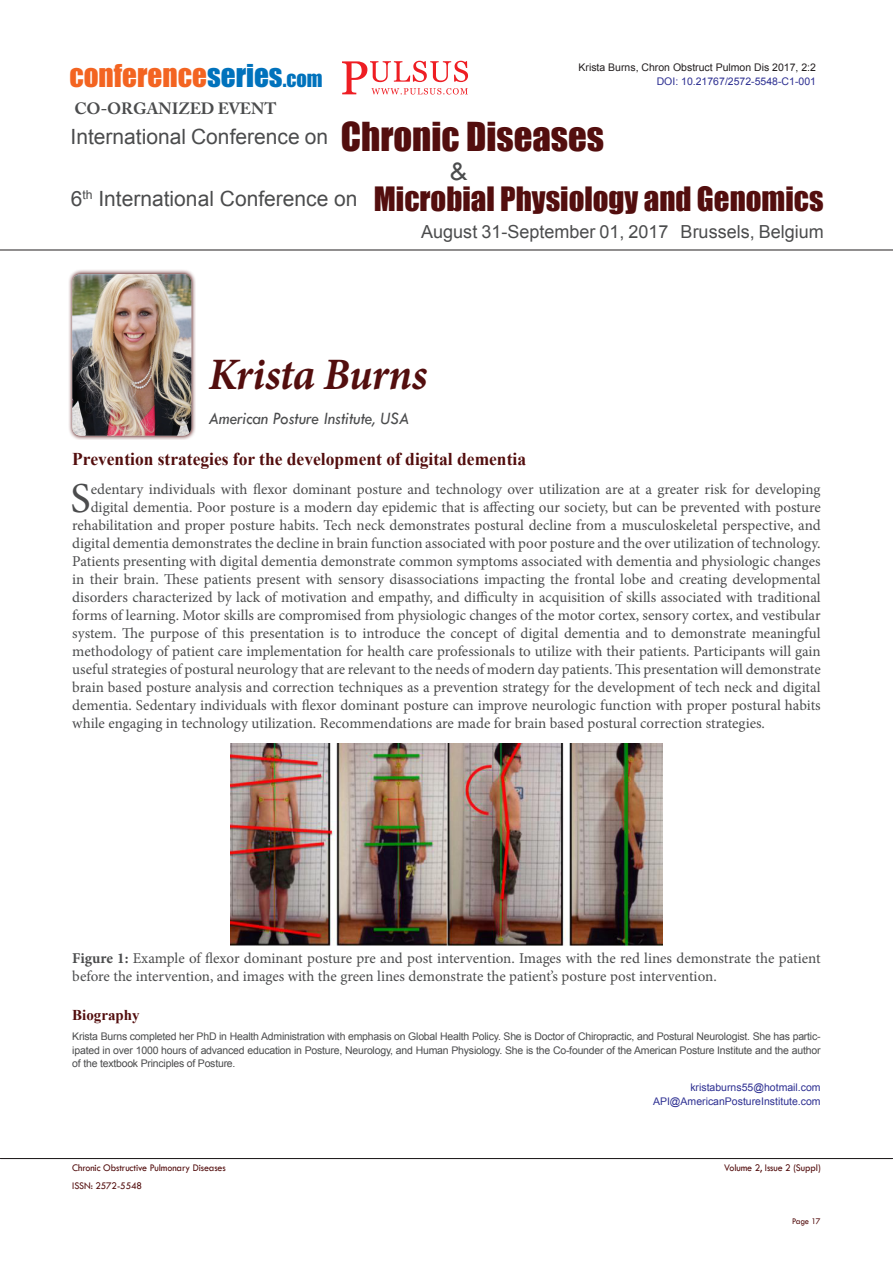
<style>
.page{position:relative;width:893px;height:1263px;background:#fff}
.page>*{position:absolute;margin:0;border:0;box-sizing:border-box;transform-origin:0 0}
.t1{font:italic 700 45px "Minion Pro";letter-spacing:-.015em;color:#530e0e;scale:.95 1}
.Abstract{font:42.75px "Minion Pro";color:#4b4c4d}
.t2{font:30.9px "Impact";color:#530e0e}
.t3{font:29.1px "Impact";color:#f36421}
.t4{font:27.6px "Tw Cen";color:#4b4c4d}
.t5{font:21px "Arial Greek";color:#4b4c4d}
.t6{font:700 18px "Times New Roman";color:#530e0e}
.t7{font:18px "Arial Greek";color:#4b4c4d}
.t8{font:italic 18px "Tw Cen";letter-spacing:-.01em;color:#4b4c4d;scale:.95 1}
.t9{font:700 16.35px "Adobe Caslon Pro";color:#4b4c4d}
.Abstract-2{font:15px/18px "Minion Pro";color:#4b4c4d}
.Bio_Heading{font:700 15px "Times New Roman";color:#530e0e}
.Biography{font:10.5px/13.5px "Arial";letter-spacing:-.02em;color:#4b4c4d;text-align:justify}
.Mail_ID{font:10.5px "Arial";color:#2e3092}
.t10{font:10.5px "Tw Cen";letter-spacing:-.01em;color:#530e0e;scale:.95 1}
.t11{font:10.5px "Arial";color:#231f20}
.t12{font:9px "Tw Cen";letter-spacing:-.02em;color:#530e0e;scale:.95 1}
.s1{color:#0072bc}
.s2{font-size:20.4px;color:#0072bc}
.s3{font-family:"Impact";font-size:36.6px;color:#530e0e}
.s4{font-family:"Arial Greek";font-size:21px;color:#4b4c4d}
.s5{font-weight:700}
</style>
<div class="page">
<hr style="left:0;top:1158px;width:893px;height:1px;background:#231f20">
<hr style="left:0;top:250px;width:893px;height:1px;background:#231f20">
<svg style="left:342px;top:61px;width:126px;height:33px"></svg>
<svg style="left:69px;top:270px;width:127px;height:170px;background:#d2c2c2"></svg>
<img style="left:72px;top:274px;width:119px;height:162px">
<img style="left:230px;top:744px;width:432px;height:201px">
<h3 class="t3" style="left:69px;top:53px;width:255px">conference<span class="s1">series</span><span class="s2">.com</span></h3>
<p class="t9" style="left:75px;top:99px;width:203px">CO-ORGANIZED EVENT</p>
<p class="t11" style="left:578px;top:60px;width:239px">Krista Burns, Chron Obstruct Pulmon Dis 2017, 2:2</p>
<p class="Mail_ID" style="left:657px;top:75px;width:161px">DOI: 10.21767/2572-5548-C1-001</p>
<h3 class="t5" style="left:71px;top:123px;width:535px">International Conference on <span class="s3">Chronic Diseases</span></h3>
<h3 class="t2" style="left:71px;top:175px;width:754px"><span class="s4">6</span><sup>th</sup> <span class="s4">International Conference on</span> Microbial Physiology and Genomics</h3>
<h3 class="t4" style="left:450px;top:154px;width:20px">&amp;</h3>
<p class="t7" style="left:421px;top:219px;width:404px">August 31-September 01, 2017 Brussels, Belgium</p>
<p class="t1" style="left:208px;top:343px;width:232px">Krista Burns</p>
<p class="t8" style="left:208px;top:407px;width:213px">American Posture Institute, USA</p>
<p class="t6" style="left:72px;top:446px;width:455px">Prevention strategies for the development of digital dementia</p>
<p class="Abstract" style="left:70px;top:469px;width:22px">S</p>
<p class="Abstract-2" style="left:91px;top:480px;width:731px">edentary individuals with flexor dominant posture and technology over utilization are at a greater risk for developing</p>
<p class="Abstract-2" style="left:91px;top:498px;width:731px">digital dementia. Poor posture is a modern day epidemic that is affecting our society, but can be prevented with posture</p>
<p class="Abstract-2" style="left:72px;top:516px;width:750px">rehabilitation and proper posture habits. Tech neck demonstrates postural decline from a musculoskeletal perspective, and</p>
<p class="Abstract-2" style="left:72px;top:534px;width:750px">digital dementia demonstrates the decline in brain function associated with poor posture and the over utilization of technology.</p>
<p class="Abstract-2" style="left:72px;top:552px;width:750px">Patients presenting with digital dementia demonstrate common symptoms associated with dementia and physiologic changes</p>
<p class="Abstract-2" style="left:72px;top:570px;width:750px">in their brain. These patients present with sensory disassociations impacting the frontal lobe and creating developmental</p>
<p class="Abstract-2" style="left:72px;top:588px;width:750px">disorders characterized by lack of motivation and empathy, and difficulty in acquisition of skills associated with traditional</p>
<p class="Abstract-2" style="left:72px;top:606px;width:750px">forms of learning. Motor skills are compromised from physiologic changes of the motor cortex, sensory cortex, and vestibular</p>
<p class="Abstract-2" style="left:72px;top:624px;width:750px">system. The purpose of this presentation is to introduce the concept of digital dementia and to demonstrate meaningful</p>
<p class="Abstract-2" style="left:72px;top:642px;width:750px">methodology of patient care implementation for health care professionals to utilize with their patients. Participants will gain</p>
<p class="Abstract-2" style="left:72px;top:660px;width:750px">useful strategies of postural neurology that are relevant to the needs of modern day patients. This presentation will demonstrate</p>
<p class="Abstract-2" style="left:72px;top:678px;width:750px">brain based posture analysis and correction techniques as a prevention strategy for the development of tech neck and digital</p>
<p class="Abstract-2" style="left:72px;top:696px;width:750px">dementia. Sedentary individuals with flexor dominant posture can improve neurologic function with proper postural habits</p>
<p class="Abstract-2" style="left:72px;top:714px;width:694px">while engaging in technology utilization. Recommendations are made for brain based postural correction strategies.</p>
<p class="Abstract-2" style="left:72px;top:949px;width:750px"><span class="s5">Figure 1:</span> Example of flexor dominant posture pre and post intervention. Images with the red lines demonstrate the patient before the intervention, and images with the green lines demonstrate the patient’s posture post intervention.</p>
<p class="Bio_Heading" style="left:72px;top:1005px;width:69px">Biography</p>
<p class="Biography" style="left:72px;top:1030px;width:750px">Krista Burns completed her PhD in Health Administration with emphasis on Global Health Policy. She is Doctor of Chiropractic, and Postural Neurologist. She has partic&shy;ipated in over 1000 hours of advanced education in Posture, Neurology, and Human Physiology. She is the Co-founder of the American Posture Institute and the author of the textbook Principles of Posture.</p>
<p class="Mail_ID" style="left:690px;top:1081px;width:132px">kristaburns55@hotmail.com</p>
<p class="Mail_ID" style="left:653px;top:1094px;width:169px">API@AmericanPostureInstitute.com</p>
<p class="t10" style="left:72px;top:1162px;width:163px">Chronic Obstructive Pulmonary Diseases</p>
<p class="t10" style="left:724px;top:1162px;width:103px">Volume 2, Issue 2 (Suppl)</p>
<p class="t10" style="left:72px;top:1179px;width:75px">ISSN: 2572-5548</p>
<p class="t12" style="left:792px;top:1215px;width:32px">Page 17</p>
</div>
